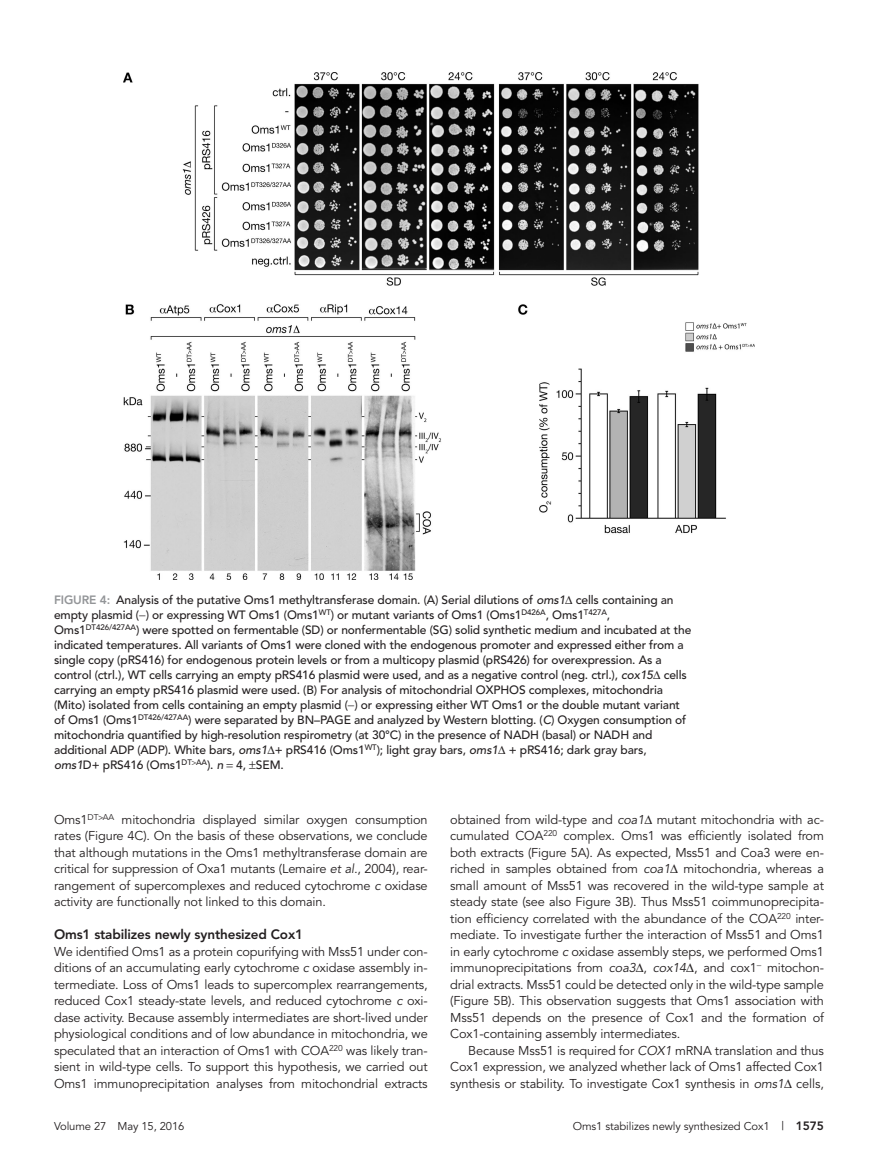
<style>
.page{position:relative;width:878px;height:1175px;background:#fff}
.page>*{position:absolute;margin:0;border:0;box-sizing:border-box;transform-origin:0 0}
.t1{font:800 13.5px "Avenir";letter-spacing:-.01em;color:#231f20}
.ParaFL{font:12.75px/16.5px "Avenir";letter-spacing:-.01em;color:#231f20;text-align:justify}
.Para{font:12.75px/16.5px "Avenir";letter-spacing:-.01em;color:#231f20;text-align:justify}
.FigCaption_35_5p{font:500 12px/15px "Avenir";letter-spacing:-.01em;color:#231f20}
.t2{font:11.25px "Avenir";letter-spacing:-.01em;color:#231f20}
.s1{font-weight:800;color:#939598}
.s2{font-style:italic}
.s3{font-size:12px}
.s4{font-weight:800;font-size:12px}
</style>
<div class="page">
<img style="left:124px;top:72px;width:630px;height:507px">
<p class="FigCaption_35_5p" style="left:54px;top:592px;width:638px"><span class="s1">FIGURE 4:</span> Analysis of the putative Oms1 methyltransferase domain. (A) Serial dilutions of <span class="s2">oms1</span> cells containing an empty plasmid (−) or expressing WT Oms1 (Oms1<sup>WT</sup>) or mutant variants of Oms1 (Oms1<sup>D426A</sup>, Oms1<sup>T427A</sup>, Oms1<sup>DT426/427AA</sup>) were spotted on fermentable (SD) or nonfermentable (SG) solid synthetic medium and incubated at the indicated temperatures. All variants of Oms1 were cloned with the endogenous promoter and expressed either from a single copy (pRS416) for endogenous protein levels or from a multicopy plasmid (pRS426) for overexpression. As a control (ctrl.), WT cells carrying an empty pRS416 plasmid were used, and as a negative control (neg. ctrl.), <span class="s2">cox15</span> cells carrying an empty pRS416 plasmid were used. (B) For analysis of mitochondrial OXPHOS complexes, mitochondria (Mito) isolated from cells containing an empty plasmid (−) or expressing either WT Oms1 or the double mutant variant of Oms1 (Oms1<sup>DT426/427AA</sup>) were separated by BN–PAGE and analyzed by Western blotting. (<span class="s2">C</span>) Oxygen consumption of mitochondria quantified by high-resolution respirometry (at 30°C) in the presence of NADH (basal) or NADH and additional ADP (ADP). White bars, <span class="s2">oms1</span> + pRS416 (Oms1<sup>WT</sup>); light gray bars, <span class="s2">oms1</span> + pRS416; dark gray bars, <span class="s2">oms1</span>D+ pRS416 (Oms1<sup>DT</sup> <sup>AA</sup>). <span class="s2">n</span> 4, SEM.</p>
<p class="ParaFL" style="left:54px;top:811px;width:375px">Oms1<sup>DT</sup> <sup>AA</sup> mitochondria displayed similar oxygen consumption rates (Figure 4C). On the basis of these observations, we conclude that although mutations in the Oms1 methyltransferase domain are critical for suppression of Oxa1 mutants (Lemaire <span class="s2">et al.</span>, 2004), rear&shy;rangement of supercomplexes and reduced cytochrome <span class="s2">c</span> oxidase activity are functionally not linked to this domain.</p>
<h2 class="t1" style="left:54px;top:926px;width:250px">Oms1 stabilizes newly synthesized Cox1</h2>
<p class="ParaFL" style="left:54px;top:943px;width:375px">We identified Oms1 as a protein copurifying with Mss51 under con&shy;ditions of an accumulating early cytochrome <span class="s2">c</span> oxidase assembly in&shy;termediate. Loss of Oms1 leads to supercomplex rearrangements, reduced Cox1 steady-state levels, and reduced cytochrome <span class="s2">c</span> oxi&shy;dase activity. Because assembly intermediates are short-lived under physiological conditions and of low abundance in mitochondria, we speculated that an interaction of Oms1 with COA<sup>220</sup> was likely tran&shy;sient in wild-type cells. To support this hypothesis, we carried out Oms1 immunoprecipitation analyses from mitochondrial extracts</p>
<p class="ParaFL" style="left:450px;top:811px;width:375px">obtained from wild-type and <span class="s2">coa1</span> mutant mitochondria with ac&shy;cumulated COA<sup>220</sup> complex. Oms1 was efficiently isolated from both extracts (Figure 5A). As expected, Mss51 and Coa3 were en&shy;riched in samples obtained from <span class="s2">coa1</span> mitochondria, whereas a small amount of Mss51 was recovered in the wild-type sample at steady state (see also Figure 3B). Thus Mss51 coimmunoprecipita&shy;tion efficiency correlated with the abundance of the COA<sup>220</sup> inter&shy;mediate. To investigate further the interaction of Mss51 and Oms1 in early cytochrome <span class="s2">c</span> oxidase assembly steps, we performed Oms1 immunoprecipitations from <span class="s2">coa3</span> , <span class="s2">cox14</span> , and cox1− mitochon&shy;drial extracts. Mss51 could be detected only in the wild-type sample (Figure 5B). This observation suggests that Oms1 association with Mss51 depends on the presence of Cox1 and the formation of Cox1-containing assembly intermediates.</p>
<p class="Para" style="left:450px;top:1042px;width:375px;text-indent:18px">Because Mss51 is required for <span class="s2">COX1</span> mRNA translation and thus Cox1 expression, we analyzed whether lack of Oms1 affected Cox1 synthesis or stability. To investigate Cox1 synthesis in <span class="s2">oms1</span> cells,</p>
<p class="t2" style="left:54px;top:1119px;width:132px">Volume 27 May 15, 2016</p>
<p class="t2" style="left:573px;top:1119px;width:252px">Oms1 stabilizes newly synthesized Cox1 <span class="s3">|</span> <span class="s4">1575</span></p>
</div>
